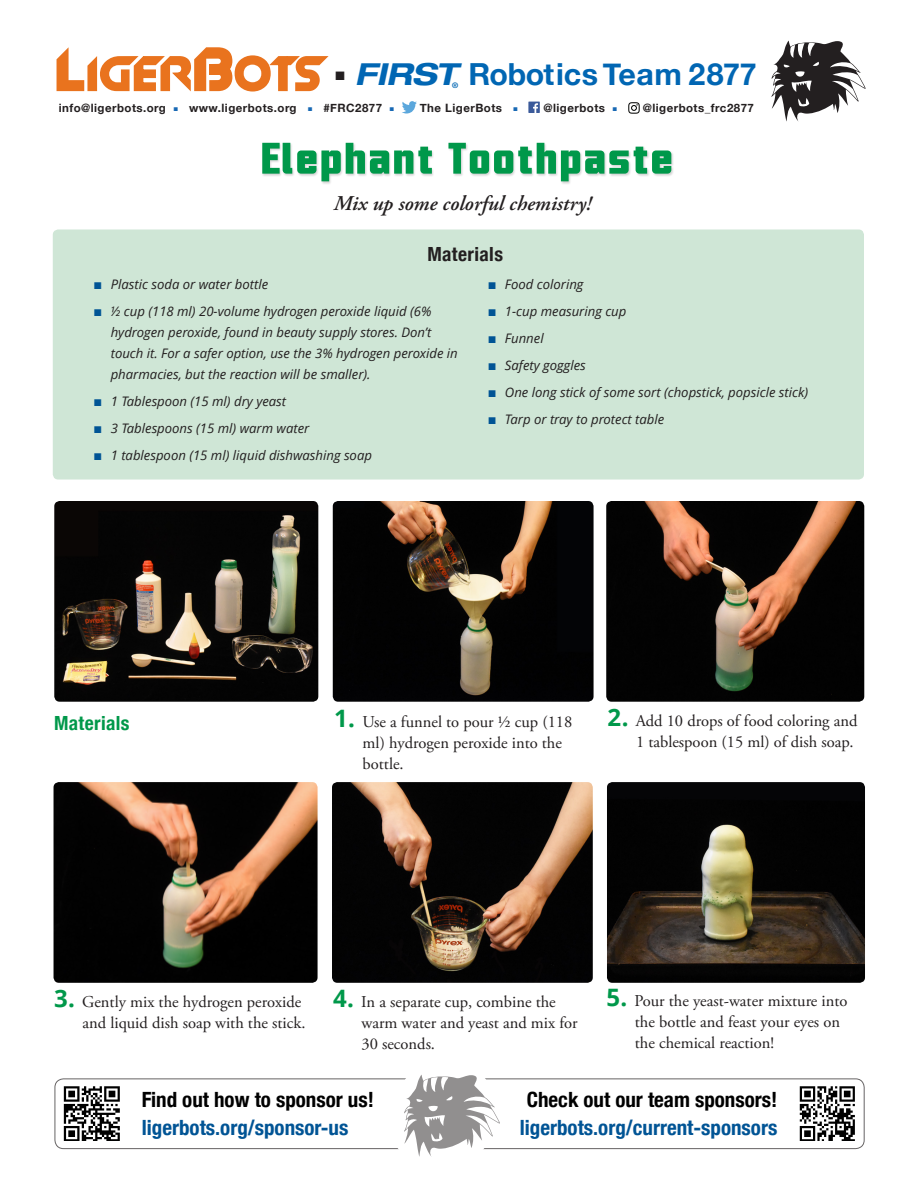
<style>
.page{position:relative;width:918px;height:1188px;background:#fff}
.page>*{position:absolute;margin:0;border:0;box-sizing:border-box;transform-origin:0 0}
.t1{font:66.9px "Slant";letter-spacing:.01em;color:#e9731e}
.Document_title_Motio{font:700 54px "Motion Control";letter-spacing:.02em;color:#00984a}
.t2{font:700 30.45px "Helvetica Neue";letter-spacing:-.01em;color:#0166b3}
.t3{font:700 condensed 21px "Helvetica Neue";color:#005495}
.t4{font:700 condensed 21px "Helvetica Neue";color:#000}
.Document_subtitle_Ga{font:italic 600 21px "Adobe Garamond Pro";color:#231f20}
.Boxed_text_heading{font:700 condensed 19.5px "Helvetica Neue";letter-spacing:.02em;color:#00984a}
.Boxed_text_heading-2{font:700 condensed 19.5px "Helvetica Neue";letter-spacing:.02em;color:#231f20}
.Numbered_instruction{font:16.5px/21px "Adobe Garamond Pro";color:#231f20}
.t5{font:italic 13.2px/21px "Open Sans";color:#231f20}
.t6{font:700 11.55px "Helvetica Neue";letter-spacing:.04em;color:#231f20}
.t7{font:700 7.65px "Helvetica Neue";color:#0166b3}
.s1{font-family:"Helvetica Neue LT Std";font-style:italic;font-stretch:expanded}
.s2{color:#1768b4}
.s3{color:#005495}
.s4{font-family:"Open Sans";font-weight:700;font-size:24px;color:#00984a}
</style>
<div class="page">
<div style="left:55px;top:1078px;width:810px;height:71px;border:1px solid #231f20;border-radius:9px"></div>
<img style="left:63px;top:1087px;width:57px;height:54px">
<img style="left:799px;top:1087px;width:56px;height:54px">
<div style="left:394px;top:1117px;width:94px;height:46px;background:#fff;border-radius:50%"></div>
<svg style="left:404px;top:1075px;width:96px;height:81px"></svg>
<svg style="left:771px;top:41px;width:95px;height:80px"></svg>
<div style="left:528px;top:102px;width:12px;height:11px;background:#3b5a9a"></div>
<svg style="left:533px;top:103px;width:5px;height:10px"></svg>
<svg style="left:402px;top:101px;width:15px;height:13px"></svg>
<svg style="left:628px;top:102px;width:12px;height:12px"></svg>
<div style="left:261px;top:142px;width:413px;height:43px;background:#231f20;opacity:.2"></div>
<img style="left:54px;top:501px;width:264px;height:201px">
<img style="left:333px;top:501px;width:261px;height:201px">
<img style="left:606px;top:501px;width:258px;height:201px">
<img style="left:54px;top:782px;width:264px;height:201px">
<img style="left:332px;top:782px;width:261px;height:201px">
<img style="left:607px;top:782px;width:258px;height:201px">
<div style="left:53px;top:230px;width:811px;height:250px;background:#cfe6d6;border-radius:5px"></div>
<p class="t1" style="left:57px;top:37px;width:267px">LigerBots</p>
<p class="t2" style="left:335px;top:51px;width:423px"><sup>■</sup> <span class="s1">FIRST</span> Robotics Team 2877</p>
<p class="t7" style="left:452px;top:79px;width:8px">®</p>
<p class="t6" style="left:59px;top:99px;width:337px">info@ligerbots.org <span class="s2">■</span> www.ligerbots.org <span class="s2">■</span> #FRC2877 <span class="s2">■</span></p>
<p class="t6" style="left:420px;top:99px;width:99px">The LigerBots <span class="s2">■</span></p>
<p class="t6" style="left:543px;top:99px;width:75px">@ligerbots <span class="s2">■</span></p>
<p class="t6" style="left:643px;top:99px;width:113px">@ligerbots_frc2877</p>
<p class="Document_title_Motio" style="left:260px;top:135px;width:414px">Elephant Toothpaste</p>
<p class="Document_subtitle_Ga" style="left:334px;top:191px;width:259px">Mix up some colorful chemistry!</p>
<p class="Boxed_text_heading-2" style="left:427px;top:242px;width:77px">Materials</p>
<p class="t5" style="left:94px;top:273px;width:175px"><span class="s3">■</span> Plastic soda or water bottle</p>
<p class="t5" style="left:111px;top:300px;width:349px;text-indent:-16px"><span class="s3">■</span> ½ cup (118 ml) 20-volume hydrogen peroxide liquid (6% hydrogen peroxide, found in beauty supply stores. Don’t touch it. For a safer option, use the 3% hydrogen peroxide in pharmacies, but the reaction will be smaller).</p>
<p class="t5" style="left:94px;top:390px;width:193px"><span class="s3">■</span> 1 Tablespoon (15 ml) dry yeast</p>
<p class="t5" style="left:94px;top:417px;width:217px"><span class="s3">■</span> 3 Tablespoons (15 ml) warm water</p>
<p class="t5" style="left:94px;top:444px;width:279px"><span class="s3">■</span> 1 tablespoon (15 ml) liquid dishwashing soap</p>
<p class="t5" style="left:488px;top:274px;width:97px"><span class="s3">■</span> Food coloring</p>
<p class="t5" style="left:488px;top:301px;width:139px"><span class="s3">■</span> 1-cup measuring cup</p>
<p class="t5" style="left:488px;top:328px;width:57px"><span class="s3">■</span> Funnel</p>
<p class="t5" style="left:488px;top:355px;width:99px"><span class="s3">■</span> Safety goggles</p>
<p class="t5" style="left:488px;top:382px;width:321px"><span class="s3">■</span> One long stick of some sort (chopstick, popsicle stick)</p>
<p class="t5" style="left:488px;top:409px;width:177px"><span class="s3">■</span> Tarp or tray to protect table</p>
<p class="Boxed_text_heading" style="left:54px;top:712px;width:77px">Materials</p>
<p class="Numbered_instruction" style="left:363px;top:712px;width:211px;text-indent:-28px"><span class="s4">1.</span> Use a funnel to pour ½ cup (118 ml) hydrogen peroxide into the bottle.</p>
<p class="Numbered_instruction" style="left:608px;top:711px;width:252px;text-align:right"><span class="s4">2.</span> Add 10 drops of food coloring and<br>1 tablespoon (15 ml) of dish soap.</p>
<p class="Numbered_instruction" style="left:54px;top:992px;width:253px;text-align:right"><span class="s4">3.</span> Gently mix the hydrogen peroxide and liquid dish soap with the stick.</p>
<p class="Numbered_instruction" style="left:635px;top:991px;width:214px;text-indent:-28px"><span class="s4">5.</span> Pour the yeast-water mixture into the bottle and feast your eyes on the chemical reaction!</p>
<p class="Numbered_instruction" style="left:362px;top:992px;width:218px;text-indent:-28px"><span class="s4">4.</span> In a separate cup, combine the warm water and yeast and mix for<br>30 seconds.</p>
<p class="t4" style="left:142px;top:1087px;width:234px">Find out how to sponsor us!</p>
<p class="t3" style="left:142px;top:1114px;width:208px">ligerbots.org/sponsor-us</p>
<p class="t4" style="left:527px;top:1087px;width:252px">Check out our team sponsors!</p>
<p class="t3" style="left:520px;top:1114px;width:259px">ligerbots.org/current-sponsors</p>
</div>
